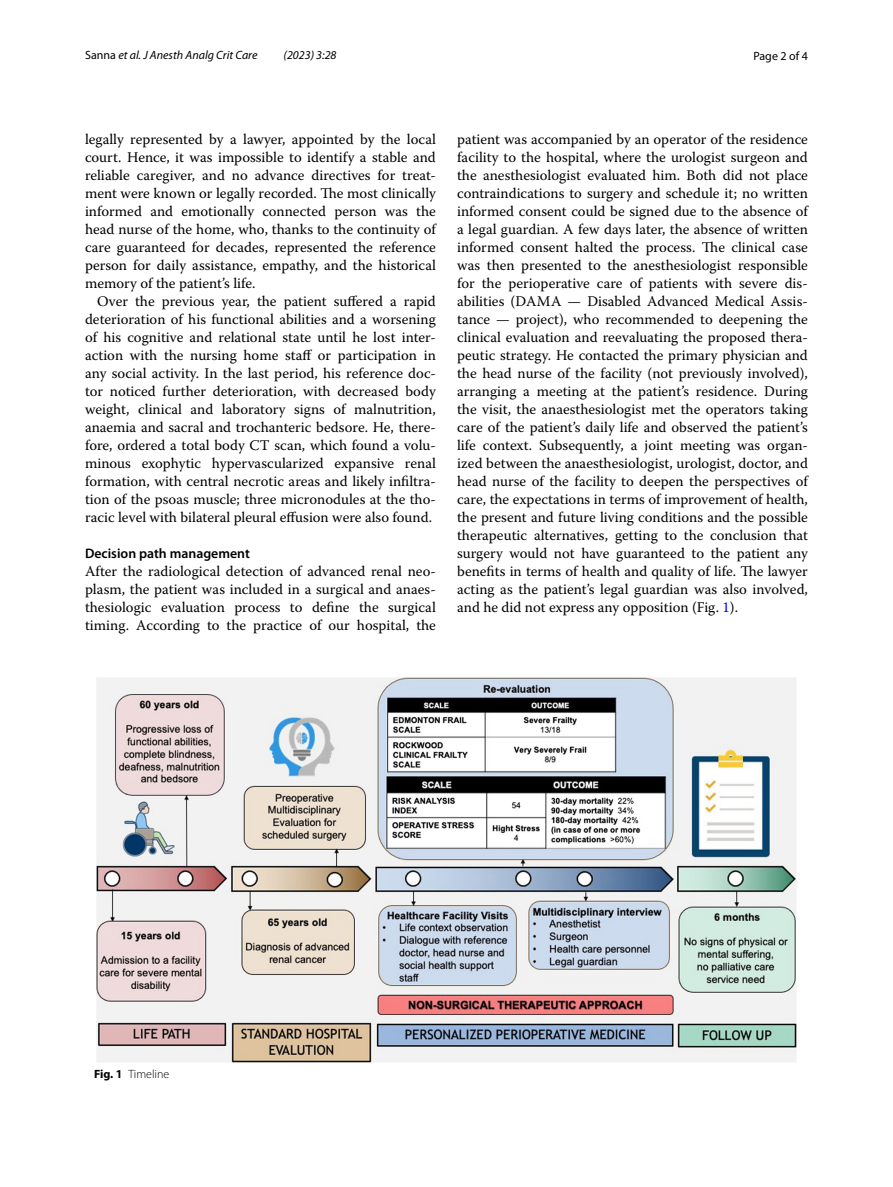
<style>
.page{position:relative;width:893px;height:1187px;background:#fff}
.page>*{position:absolute;margin:0;border:0;box-sizing:border-box;transform-origin:0 0}
.t1{font:14.7px/18px "Warnock Pro";color:#000;text-align:justify}
.t2{font:600 13.8px "Myriad Pro";color:#000}
.t3{font:italic 12px "Myriad Pro";color:#000}
.t4{font:300 12px "Myriad Pro";color:#000}
.t5{font:12px "Myriad Pro";color:#000}
.s1{font-style:normal}
.s2{color:#00f}
.s3{font-weight:700}
</style>
<div class="page">
<img style="left:96px;top:677px;width:701px;height:385px">
<p class="t3" style="left:85px;top:48px;width:174px"><span class="s1">Sanna</span> et al. J Anesth Analg Crit Care</p>
<p class="t3" style="left:284px;top:48px;width:54px">(2023) 3:28</p>
<p class="t5" style="left:753px;top:48px;width:56px">Page 2 of 4</p>
<p class="t1" style="left:85px;top:130px;width:352px">legally represented by a lawyer, appointed by the local court. Hence, it was impossible to identify a stable and reliable caregiver, and no advance directives for treat&shy;ment were known or legally recorded. The most clinically informed and emotionally connected person was the head nurse of the home, who, thanks to the continuity of care guaranteed for decades, represented the reference person for daily assistance, empathy, and the historical memory of the patient’s life.</p>
<p class="t1" style="left:85px;top:292px;width:352px;text-indent:12px">Over the previous year, the patient suffered a rapid deterioration of his functional abilities and a worsening of his cognitive and relational state until he lost inter&shy;action with the nursing home staff or participation in any social activity. In the last period, his reference doc&shy;tor noticed further deterioration, with decreased body weight, clinical and laboratory signs of malnutrition, anaemia and sacral and trochanteric bedsore. He, there&shy;fore, ordered a total body CT scan, which found a volu&shy;minous exophytic hypervascularized expansive renal formation, with central necrotic areas and likely infiltra&shy;tion of the psoas muscle; three micronodules at the tho&shy;racic level with bilateral pleural effusion were also found.</p>
<p class="t2" style="left:85px;top:544px;width:166px">Decision path management</p>
<p class="t1" style="left:85px;top:562px;width:352px">After the radiological detection of advanced renal neo&shy;plasm, the patient was included in a surgical and anaes&shy;thesiologic evaluation process to define the surgical timing. According to the practice of our hospital, the</p>
<p class="t1" style="left:457px;top:130px;width:352px">patient was accompanied by an operator of the residence facility to the hospital, where the urologist surgeon and the anesthesiologist evaluated him. Both did not place contraindications to surgery and schedule it; no written informed consent could be signed due to the absence of a legal guardian. A few days later, the absence of written informed consent halted the process. The clinical case was then presented to the anesthesiologist responsible for the perioperative care of patients with severe dis&shy;abilities (DAMA — Disabled Advanced Medical Assis&shy;tance — project), who recommended to deepening the clinical evaluation and reevaluating the proposed thera&shy;peutic strategy. He contacted the primary physician and the head nurse of the facility (not previously involved), arranging a meeting at the patient’s residence. During the visit, the anaesthesiologist met the operators taking care of the patient’s daily life and observed the patient’s life context. Subsequently, a joint meeting was organ&shy;ized between the anaesthesiologist, urologist, doctor, and head nurse of the facility to deepen the perspectives of care, the expectations in terms of improvement of health, the present and future living conditions and the possible therapeutic alternatives, getting to the conclusion that surgery would not have guaranteed to the patient any benefits in terms of health and quality of life. The lawyer acting as the patient’s legal guardian was also involved, and he did not express any opposition (Fig. <span class="s2">1</span>).</p>
<p class="t4" style="left:94px;top:1066px;width:77px"><span class="s3">Fig. 1</span> Timeline</p>
</div>
